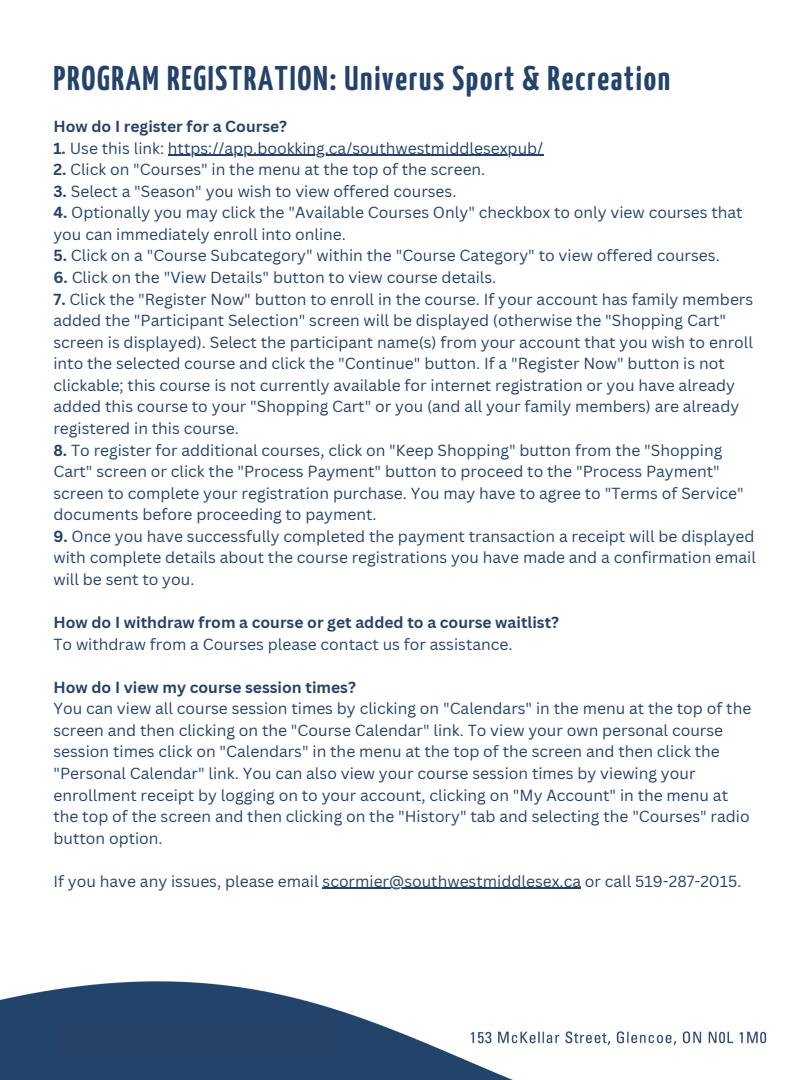
<style>
.page{position:relative;width:810px;height:1080px;background:#fff}
.page>*{position:absolute;margin:0;border:0;box-sizing:border-box;transform-origin:0 0}
.t1{font:700 34.38px "Yanone Kaffeesatz";letter-spacing:.05em;color:#254369}
.t2{font:15.62px/21.6px "Canva Sans";color:#254369}
.t3{font:700 15.62px "Canva Sans";color:#254369}
.s1{font-weight:700}
</style>
<div class="page">
<hr style="left:168px;top:155px;width:375px;height:1px;background:#254369">
<hr style="left:323px;top:888px;width:258px;height:1px;background:#254369">
<img style="left:0;top:981px;width:767px;height:99px">
<div style="left:55px;top:1011px;width:280px;height:54px;background:#254369"></div>
<p class="t1" style="left:53px;top:65px;width:618px">PROGRAM REGISTRATION: Univerus Sport &amp; Recreation</p>
<p class="t3" style="left:53px;top:115px;width:235px">How do I register for a Course?</p>
<p class="t2" style="left:53px;top:137px;width:491px"><span class="s1">1.</span> Use this link: https://app.bookking.ca/southwestmiddlesexpub/</p>
<p class="t2" style="left:53px;top:158px;width:434px"><span class="s1">2.</span> Click on "Courses" in the menu at the top of the screen.</p>
<p class="t2" style="left:53px;top:180px;width:405px"><span class="s1">3.</span> Select a "Season" you wish to view offered courses.</p>
<p class="t2" style="left:53px;top:202px;width:691px"><span class="s1">4.</span> Optionally you may click the "Available Courses Only" checkbox to only view courses that you can immediately enroll into online.</p>
<p class="t2" style="left:53px;top:245px;width:668px"><span class="s1">5.</span> Click on a "Course Subcategory" within the "Course Category" to view offered courses.</p>
<p class="t2" style="left:53px;top:266px;width:444px"><span class="s1">6.</span> Click on the "View Details" button to view course details.</p>
<p class="t2" style="left:53px;top:288px;width:701px"><span class="s1">7.</span> Click the "Register Now" button to enroll in the course. If your account has family members added the "Participant Selection" screen will be displayed (otherwise the "Shopping Cart" screen is displayed). Select the participant name(s) from your account that you wish to enroll into the selected course and click the "Continue" button. If a "Register Now" button is not clickable; this course is not currently available for internet registration or you have already added this course to your "Shopping Cart" or you (and all your family members) are already registered in this course.</p>
<p class="t2" style="left:53px;top:439px;width:692px"><span class="s1">8.</span> To register for additional courses, click on "Keep Shopping" button from the "Shopping Cart" screen or click the "Process Payment" button to proceed to the "Process Payment" screen to complete your registration purchase. You may have to agree to "Terms of Service" documents before proceeding to payment.</p>
<p class="t2" style="left:53px;top:525px;width:704px;text-align:justify"><span class="s1">9.</span> Once you have successfully completed the payment transaction a receipt will be displayed with complete details about the course registrations you have made and a confirmation email will be sent to you.</p>
<p class="t3" style="left:53px;top:611px;width:507px">How do I withdraw from a course or get added to a course waitlist?</p>
<p class="t2" style="left:53px;top:633px;width:461px">To withdraw from a Courses please contact us for assistance.</p>
<p class="t3" style="left:53px;top:676px;width:304px">How do I view my course session times?</p>
<p class="t2" style="left:53px;top:697px;width:699px">You can view all course session times by clicking on "Calendars" in the menu at the top of the screen and then clicking on the "Course Calendar" link. To view your own personal course session times click on "Calendars" in the menu at the top of the screen and then click the "Personal Calendar" link. You can also view your course session times by viewing your enrollment receipt by logging on to your account, clicking on "My Account" in the menu at the top of the screen and then clicking on the "History" tab and selecting the "Courses" radio button option.</p>
<p class="t2" style="left:53px;top:870px;width:690px">If you have any issues, please email scormier@southwestmiddlesex.ca or call 519-287-2015.</p>
</div>
